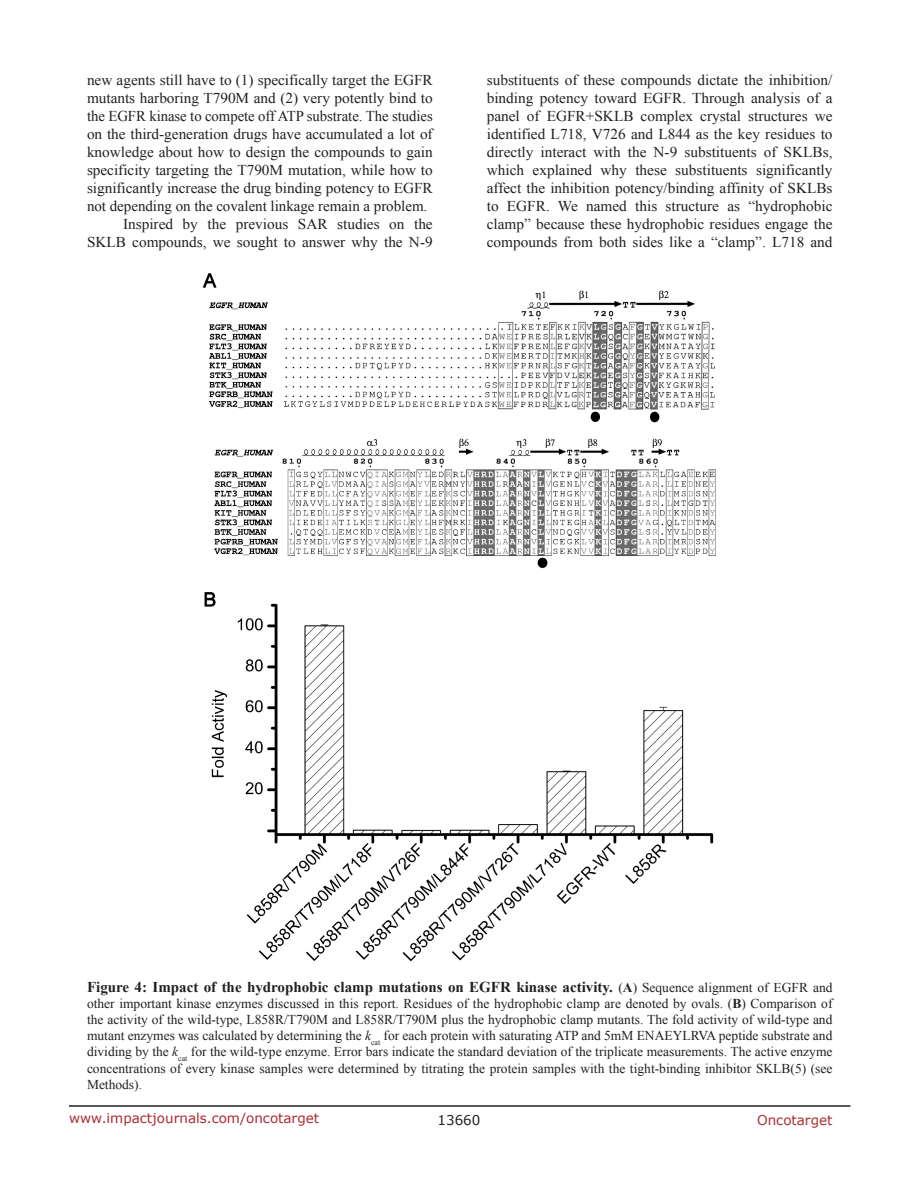
<style>
.page{position:relative;width:918px;height:1188px;background:#fff}
.page>*{position:absolute;margin:0;border:0;box-sizing:border-box;transform-origin:0 0}
.BodyText{font:15px/18px "Times New Roman";color:#231f20;text-align:justify}
.FigureText{font:700 15px "Times New Roman";color:#231f20}
.FigureText-2{font:13.5px/16.2px "Times New Roman";color:#231f20;text-align:justify}
.t1{font:13.5px "Verdana";color:#ac2b31}
.t2{font:13.5px "Verdana";color:#231f20}
.s1{font-weight:400;font-size:13.5px}
.s2{font-size:13.5px}
.s3{font-weight:700}
.s4{font-style:italic}
</style>
<div class="page">
<hr style="left:69px;top:1105px;width:781px;height:2px;background:#231f20">
<img style="left:203px;top:273px;width:513px;height:689px">
<p class="BodyText" style="left:87px;top:71px;width:347px">new agents still have to (1) specifically target the EGFR mutants harboring T790M and (2) very potently bind to the EGFR kinase to compete off ATP substrate. The studies on the third-generation drugs have accumulated a lot of knowledge about how to design the compounds to gain specificity targeting the T790M mutation, while how to significantly increase the drug binding potency to EGFR not depending on the covalent linkage remain a problem.</p>
<p class="BodyText" style="left:87px;top:215px;width:347px;text-align:right">Inspired by the previous SAR studies on the<br>SKLB compounds, we sought to answer why the N-9</p>
<p class="BodyText" style="left:487px;top:71px;width:347px">substituents of these compounds dictate the inhibition/ binding potency toward EGFR. Through analysis of a panel of EGFR+SKLB complex crystal structures we identified L718, V726 and L844 as the key residues to directly interact with the N-9 substituents of SKLBs, which explained why these substituents significantly affect the inhibition potency/binding affinity of SKLBs to EGFR. We named this structure as “hydrophobic clamp” because these hydrophobic residues engage the compounds from both sides like a “clamp”. L718 and</p>
<p class="FigureText" style="left:87px;top:976px;width:747px">Figure 4: Impact of the hydrophobic clamp mutations on EGFR kinase activity. <span class="s1">(</span><span class="s2">A</span><span class="s1">) Sequence alignment of EGFR and</span></p>
<p class="FigureText-2" style="left:87px;top:995px;width:747px">other important kinase enzymes discussed in this report. Residues of the hydrophobic clamp are denoted by ovals. (<span class="s3">B</span>) Comparison of the activity of the wild-type, L858R/T790M and L858R/T790M plus the hydrophobic clamp mutants. The fold activity of wild-type and mutant enzymes was calculated by determining the <span class="s4">k</span><sub>cat</sub> for each protein with saturating ATP and 5mM ENAEYLRVA peptide substrate and dividing by the <span class="s4">k</span><sub>cat</sub> for the wild-type enzyme. Error bars indicate the standard deviation of the triplicate measurements. The active enzyme concentrations of every kinase samples were determined by titrating the protein samples with the tight-binding inhibitor SKLB(5) (see Methods).</p>
<p class="t1" style="left:69px;top:1109px;width:252px">www.impactjournals.com/oncotarget</p>
<p class="t2" style="left:438px;top:1111px;width:44px">13660</p>
<p class="t1" style="left:757px;top:1111px;width:77px">Oncotarget</p>
</div>
